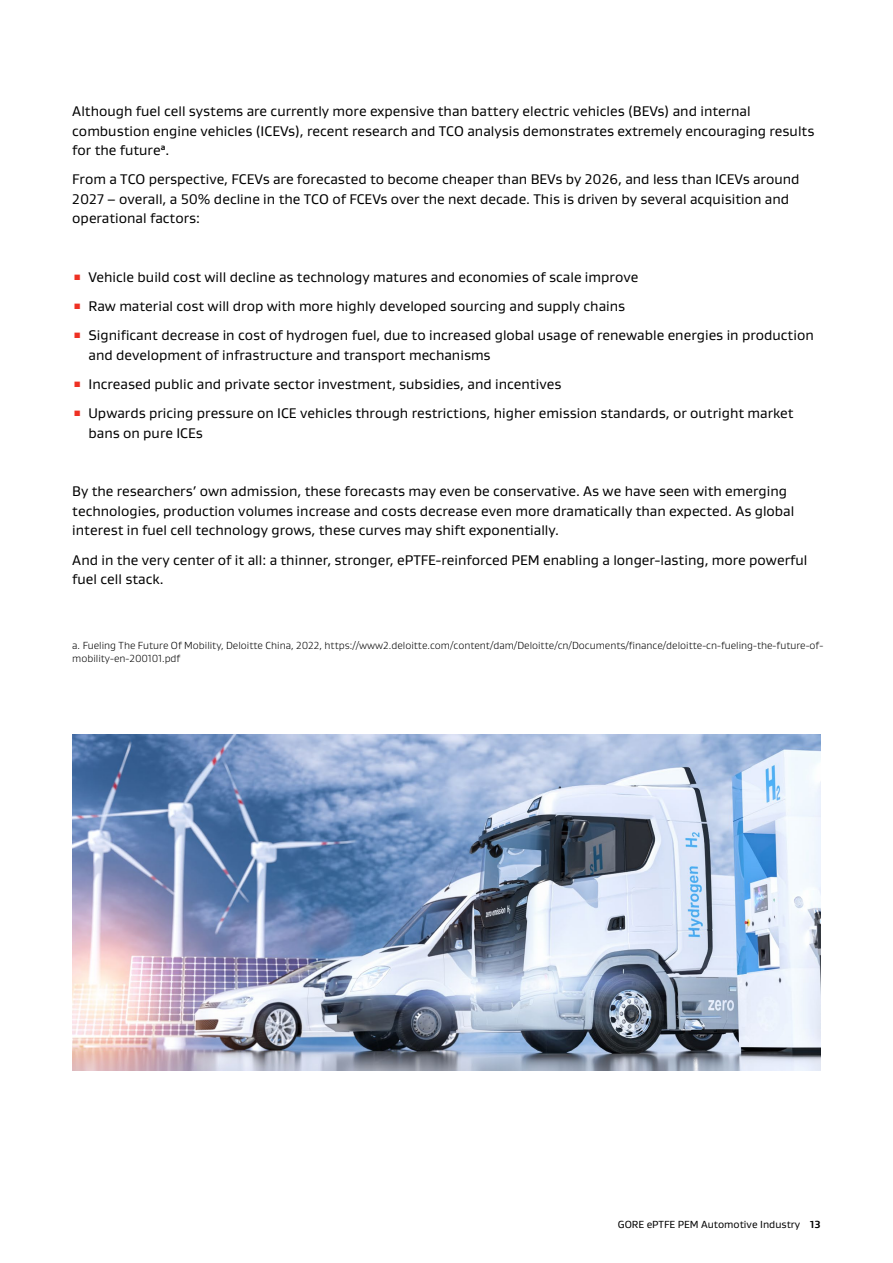
<style>
.page{position:relative;width:893px;height:1263px;background:#fff}
.page>*{position:absolute;margin:0;border:0;box-sizing:border-box;transform-origin:0 0}
.t1{font:14.25px/19.5px "Gore Gustan";color:#000}
.t2{font:300 10.5px/12.8px "Gore Gustan";color:#000}
.t3{font:10.5px "Gore Gustan";color:#000}
.s1{font-weight:700}
</style>
<div class="page">
<img style="left:72px;top:735px;width:749px;height:336px">
<p class="t1" style="left:72px;top:101px;width:744px">Although fuel cell systems are currently more expensive than battery electric vehicles (BEVs) and internal combustion engine vehicles (ICEVs), recent research and TCO analysis demonstrates extremely encouraging results for the future<sup>a</sup>.</p>
<p class="t1" style="left:72px;top:169px;width:729px">From a TCO perspective, FCEVs are forecasted to become cheaper than BEVs by 2026, and less than ICEVs around<br>2027 – overall, a 50% decline in the TCO of FCEVs over the next decade. This is driven by several acquisition and operational factors:</p>
<p class="t1" style="left:72px;top:267px;width:568px"><sup>▪</sup> Vehicle build cost will decline as technology matures and economies of scale improve</p>
<p class="t1" style="left:72px;top:296px;width:554px"><sup>▪</sup> Raw material cost will drop with more highly developed sourcing and supply chains</p>
<p class="t1" style="left:88px;top:325px;width:727px;text-indent:-16px"><sup>▪</sup> Significant decrease in cost of hydrogen fuel, due to increased global usage of renewable energies in production and development of infrastructure and transport mechanisms</p>
<p class="t1" style="left:72px;top:374px;width:491px"><sup>▪</sup> Increased public and private sector investment, subsidies, and incentives</p>
<p class="t1" style="left:88px;top:403px;width:707px;text-indent:-16px"><sup>▪</sup> Upwards pricing pressure on ICE vehicles through restrictions, higher emission standards, or outright market bans on pure ICEs</p>
<p class="t1" style="left:72px;top:481px;width:724px">By the researchers’ own admission, these forecasts may even be conservative. As we have seen with emerging technologies, production volumes increase and costs decrease even more dramatically than expected. As global interest in fuel cell technology grows, these curves may shift exponentially.</p>
<p class="t1" style="left:72px;top:550px;width:737px">And in the very center of it all: a thinner, stronger, ePTFE-reinforced PEM enabling a longer-lasting, more powerful fuel cell stack.</p>
<p class="t2" style="left:72px;top:639px;width:752px">a. Fueling The Future Of Mobility, Deloitte China, 2022, https://www2.deloitte.com/content/dam/Deloitte/cn/Documents/finance/deloitte-cn-fueling-the-future-of&shy;mobility-en-200101.pdf</p>
<p class="t3" style="left:618px;top:1217px;width:204px">GORE ePTFE PEM Automotive Industry <span class="s1">13</span></p>
</div>
